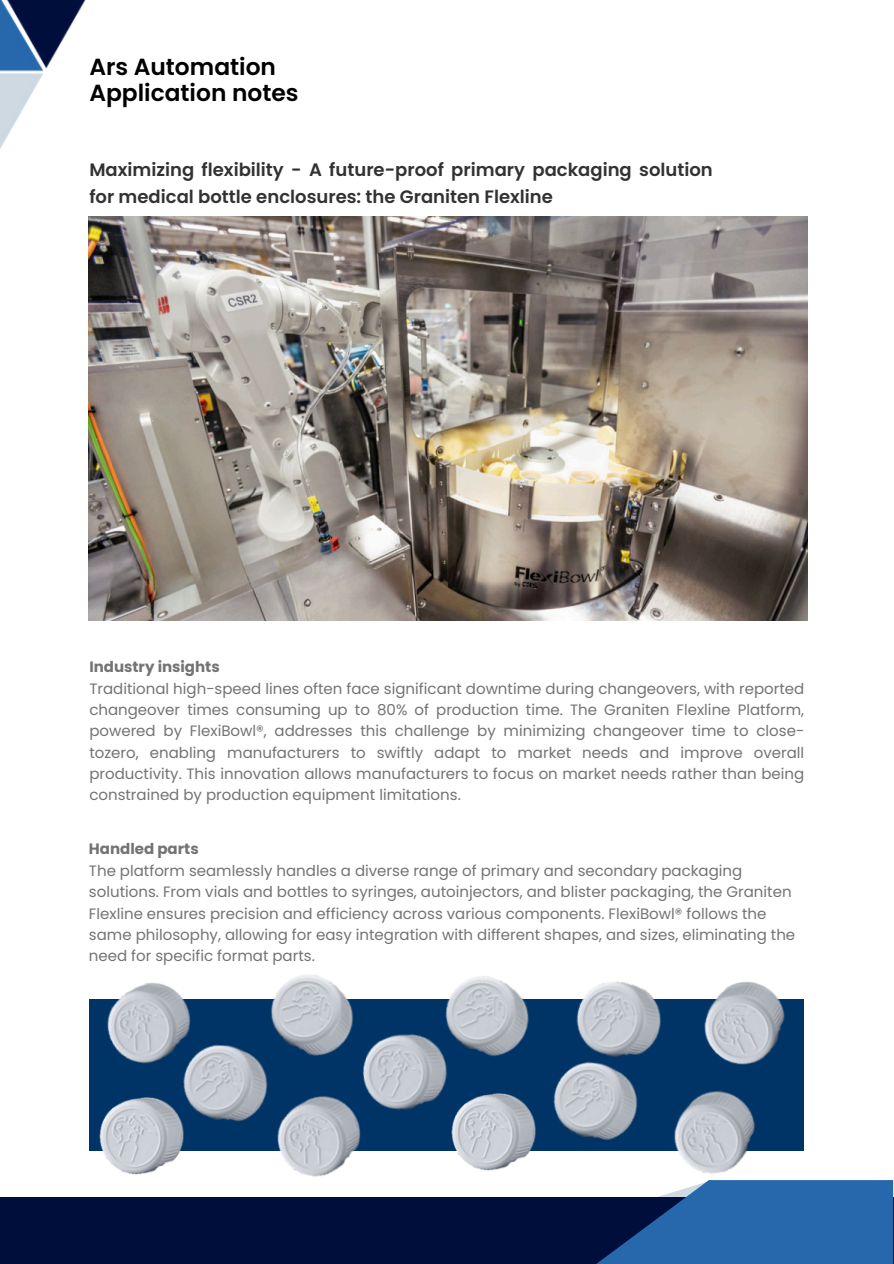
<style>
.page{position:relative;width:894px;height:1264px;background:#fff}
.page>*{position:absolute;margin:0;border:0;box-sizing:border-box;transform-origin:0 0}
.t1{font:600 23.4px/25.8px "Poppins";color:#000}
.t2{font:600 18px/27px "Poppins";color:#323232}
.t3{font:15px/21.3px "Poppins";color:#737373;text-align:justify}
.t4{font:700 15px "Poppins";color:#737373}
</style>
<div class="page">
<div style="left:0;top:1197px;width:892px;height:66px;background:#000e3c"></div>
<svg style="left:598px;top:1180px;width:294px;height:83px;background:#2462a5"></svg>
<img style="left:0;top:0;width:86px;height:149px">
<div style="left:68px;top:32px;width:53px;height:98px;background:#fff"></div>
<img style="left:89px;top:216px;width:718px;height:404px">
<img style="left:89px;top:1107px;width:34px;height:65px">
<img style="left:341px;top:1140px;width:68px;height:26px">
<img style="left:123px;top:1107px;width:218px;height:70px">
<img style="left:89px;top:982px;width:126px;height:125px">
<img style="left:456px;top:976px;width:62px;height:17px">
<img style="left:409px;top:1140px;width:84px;height:31px">
<img style="left:315px;top:989px;width:188px;height:151px">
<img style="left:215px;top:974px;width:209px;height:149px">
<img style="left:730px;top:981px;width:74px;height:35px">
<img style="left:603px;top:1016px;width:218px;height:214px">
<img style="left:493px;top:993px;width:218px;height:209px">
<img style="left:519px;top:981px;width:211px;height:127px">
<p class="t1" style="left:89px;top:54px;width:211px">Ars Automation<br>Application notes</p>
<p class="t2" style="left:89px;top:156px;width:624px">Maximizing flexibility - A future-proof primary packaging solution for medical bottle enclosures: the Graniten Flexline</p>
<p class="t4" style="left:89px;top:656px;width:132px">Industry insights</p>
<p class="t3" style="left:89px;top:677px;width:716px">Traditional high-speed lines often face significant downtime during changeovers, with reported changeover times consuming up to 80% of production time. The Graniten Flexline Platform, powered by FlexiBowl®, addresses this challenge by minimizing changeover time to close&shy;tozero, enabling manufacturers to swiftly adapt to market needs and improve overall productivity. This innovation allows manufacturers to focus on market needs rather than being constrained by production equipment limitations.</p>
<p class="t4" style="left:89px;top:838px;width:111px">Handled parts</p>
<p class="t3" style="left:89px;top:860px;width:707px;text-align:left">The platform seamlessly handles a diverse range of primary and secondary packaging solutions. From vials and bottles to syringes, autoinjectors, and blister packaging, the Graniten Flexline ensures precision and efficiency across various components. FlexiBowl® follows the same philosophy, allowing for easy integration with different shapes, and sizes, eliminating the need for specific format parts.</p>
</div>
